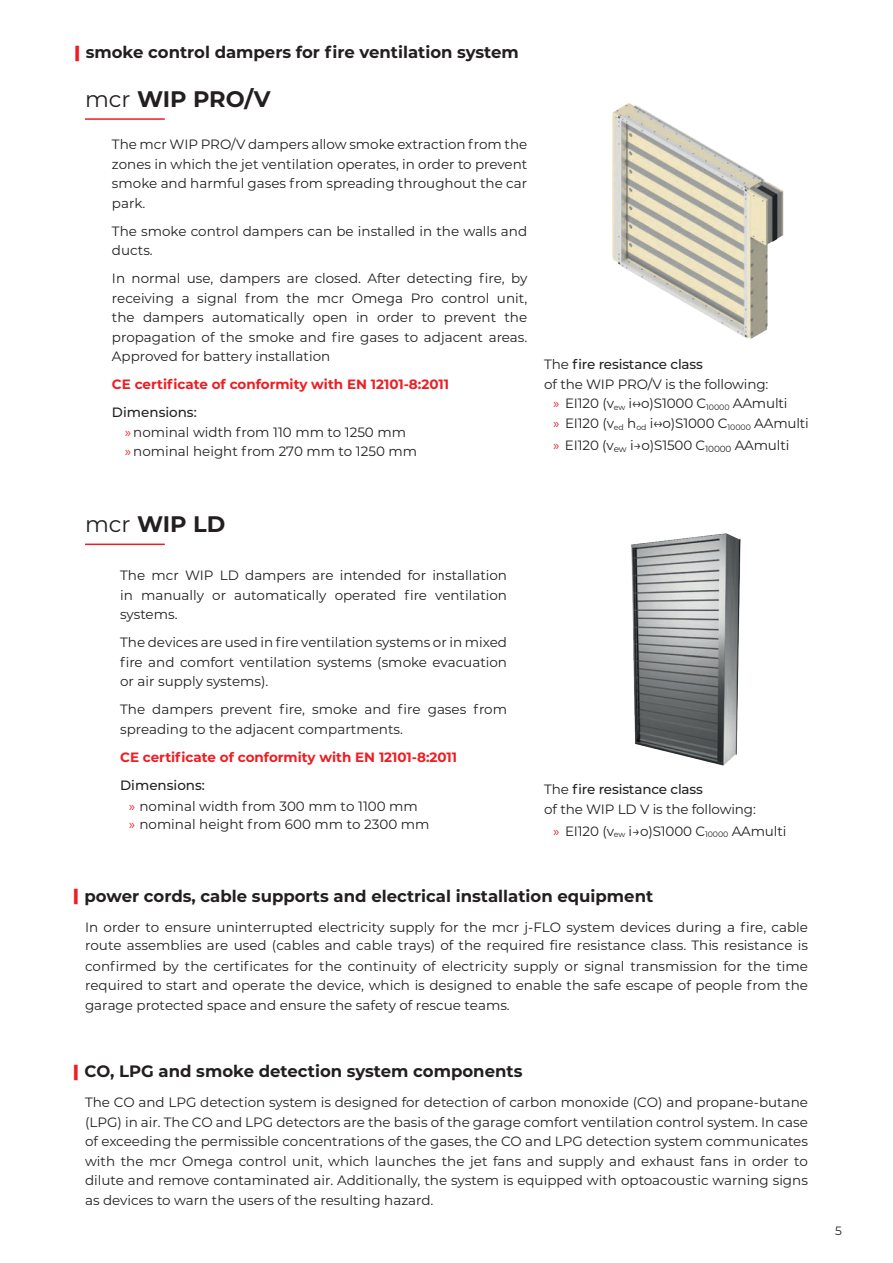
<style>
.page{position:relative;width:893px;height:1263px;background:#fff}
.page>*{position:absolute;margin:0;border:0;box-sizing:border-box;transform-origin:0 0}
.t1{font:700 22.5px "Montserrat";color:#231f20}
.t2{font:700 16.5px "Montserrat";color:#231f20}
.t3{font:13.5px/19.5px "Montserrat";color:#231f20;text-align:justify}
.t4{font:700 13.5px "Montserrat";color:#ee1d23}
.t5{font:500 13.5px "Montserrat";letter-spacing:-.01em;color:#231f20}
.t6{font:12px "Montserrat";color:#231f20}
.s1{color:#ee1d23}
.s2{font-weight:400}
.s3{font-weight:500}
</style>
<div class="page">
<hr style="left:85px;top:118px;width:80px;height:2px;background:#ee1d23">
<img style="left:612px;top:103px;width:172px;height:236px">
<hr style="left:85px;top:544px;width:80px;height:1px;background:#ee1d23">
<img style="left:631px;top:533px;width:110px;height:233px">
<p class="t2" style="left:73px;top:41px;width:447px"><span class="s1">|</span> smoke control dampers for fire ventilation system</p>
<h1 class="t1" style="left:85px;top:83px;width:187px"><span class="s2">mcr</span> WIP PRO/V</h1>
<p class="t3" style="left:112px;top:134px;width:417px">The mcr WIP PRO/V dampers allow smoke extraction from the zones in which the jet ventilation operates, in order to prevent smoke and harmful gases from spreading throughout the car park.</p>
<p class="t3" style="left:112px;top:221px;width:417px">The smoke control dampers can be installed in the walls and ducts.</p>
<p class="t3" style="left:112px;top:268px;width:417px">In normal use, dampers are closed. After detecting fire, by receiving a signal from the mcr Omega Pro control unit, the dampers automatically open in order to prevent the propagation of the smoke and fire gases to adjacent areas.<br>Approved for battery installation</p>
<p class="t4" style="left:112px;top:375px;width:339px">CE certificate of conformity with EN 12101-8:2011</p>
<p class="t3" style="left:125px;top:402px;width:294px;text-align:left;text-indent:-13px"><span class="s3">Dimensions:<br></span><span class="s1">»</span>nominal width from 110 mm to 1250 mm <span class="s1">»</span>nominal height from 270 mm to 1250 mm</p>
<p class="t5" style="left:544px;top:355px;width:160px"><span class="s2">The</span> fire resistance class</p>
<p class="t3" style="left:544px;top:374px;width:226px">of the WIP PRO/V is the following:</p>
<p class="t3" style="left:553px;top:393px;width:236px"><span class="s1">»</span> EI120 (v<sub>ew</sub> i↔o)S1000 C<sub>10000</sub> AAmulti</p>
<p class="t3" style="left:553px;top:413px;width:257px"><span class="s1">»</span> EI120 (v<sub>ed</sub> h<sub>od</sub> i↔o)S1000 C<sub>10000</sub> AAmulti</p>
<p class="t3" style="left:553px;top:435px;width:238px"><span class="s1">»</span> EI120 (v<sub>ew</sub> i→o)S1500 C<sub>10000</sub> AAmulti</p>
<h1 class="t1" style="left:85px;top:508px;width:142px"><span class="s2">mcr</span> WIP LD</h1>
<p class="t3" style="left:120px;top:565px;width:388px">The mcr WIP LD dampers are intended for installation in manually or automatically operated fire ventilation systems.</p>
<p class="t3" style="left:120px;top:632px;width:388px">The devices are used in fire ventilation systems or in mixed fire and comfort ventilation systems (smoke evacuation or air supply systems).</p>
<p class="t3" style="left:120px;top:699px;width:388px">The dampers prevent fire, smoke and fire gases from spreading to the adjacent compartments.</p>
<p class="t4" style="left:120px;top:747px;width:339px">CE certificate of conformity with EN 12101-8:2011</p>
<p class="t3" style="left:129px;top:773px;width:291px;line-height:21.8px;text-indent:-9px"><span class="s3">Dimensions:<br></span><span class="s1">»</span> nominal width from 300 mm to 1100 mm</p>
<p class="t3" style="left:129px;top:813px;width:302px"><span class="s1">»</span> nominal height from 600 mm to 2300 mm</p>
<p class="t3" style="left:544px;top:779px;width:213px">The <span class="s3">fire resistance class<br></span>of the WIP LD V is the following:</p>
<p class="t3" style="left:553px;top:821px;width:235px"><span class="s1">»</span> EI120 (v<sub>ew</sub> i→o)S1000 C<sub>10000</sub> AAmulti</p>
<p class="t2" style="left:72px;top:884px;width:582px"><span class="s1">|</span> power cords, cable supports and electrical installation equipment</p>
<p class="t3" style="left:85px;top:917px;width:724px;line-height:18.8px">In order to ensure uninterrupted electricity supply for the mcr j-FLO system devices during a fire, cable route assemblies are used (cables and cable trays) of the required fire resistance class. This resistance is</p>
<p class="t3" style="left:85px;top:955px;width:724px">confirmed by the certificates for the continuity of electricity supply or signal transmission for the time required to start and operate the device, which is designed to enable the safe escape of people from the garage protected space and ensure the safety of rescue teams.</p>
<p class="t2" style="left:72px;top:1059px;width:452px"><span class="s1">|</span> CO, LPG and smoke detection system components</p>
<p class="t3" style="left:85px;top:1092px;width:724px">The CO and LPG detection system is designed for detection of carbon monoxide (CO) and propane-butane (LPG) in air. The CO and LPG detectors are the basis of the garage comfort ventilation control system. In case of exceeding the permissible concentrations of the gases, the CO and LPG detection system communicates with the mcr Omega control unit, which launches the jet fans and supply and exhaust fans in order to dilute and remove contaminated air. Additionally, the system is equipped with optoacoustic warning signs as devices to warn the users of the resulting hazard.</p>
<p class="t6" style="left:835px;top:1223px;width:8px">5</p>
</div>
